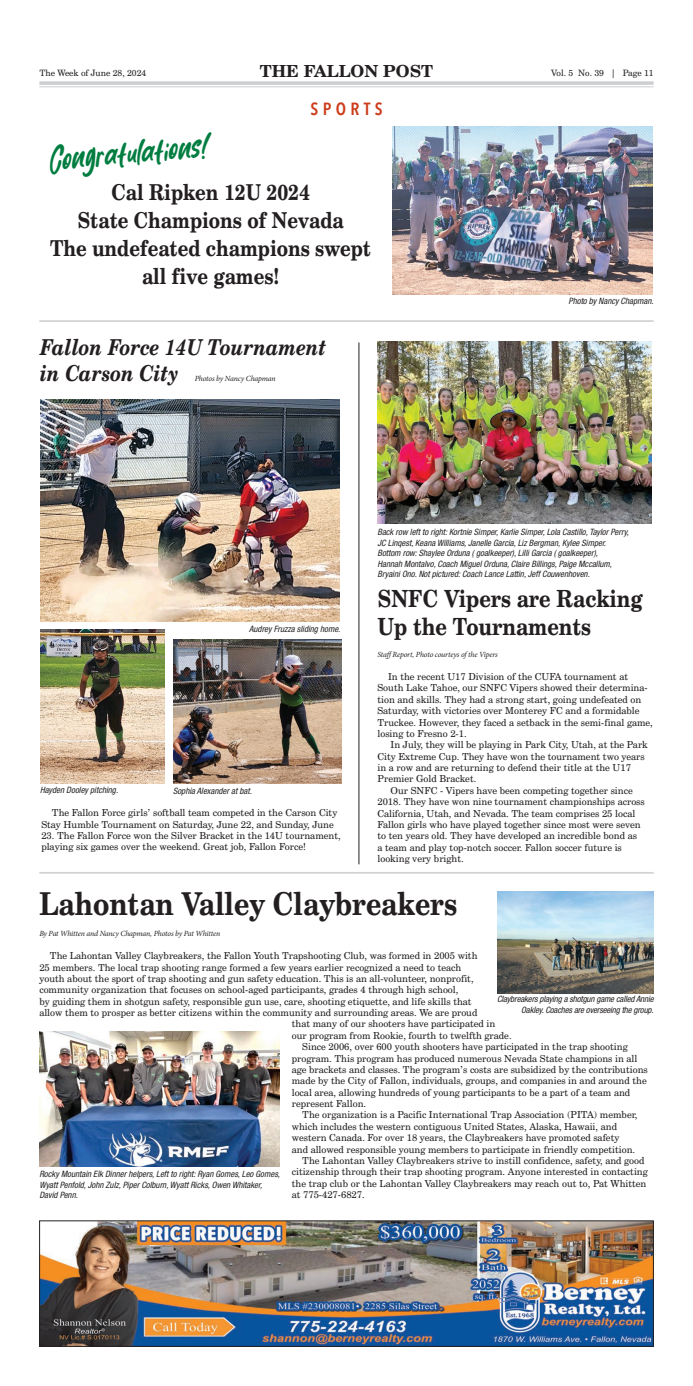
<style>
.page{position:relative;width:693px;height:1386px;background:#fff}
.page>*{position:absolute;margin:0;border:0;box-sizing:border-box;transform-origin:0 0}
.t1{font:700 31.5px "Century Schoolbook BT";color:#231f20;scale:.85 1}
.t2{font:28px "Bitcheese";color:#007d40;scale:.85 1}
.t3{font:700 23.62px/28px "Century Schoolbook BT";color:#231f20;scale:.85 1}
.t4{font:700 21.88px/28px "Century Schoolbook BT";color:#231f20;text-align:center;scale:.85 1}
.t5{font:italic 700 21.88px/26.2px "Century Schoolbook BT";color:#231f20;scale:.85 1}
.t6{font:600 17.5px "Avenir Next Condensed";letter-spacing:.25em;color:#cc3d1b}
.t7{font:700 16.62px "Century Schoolbook BT";color:#231f20}
.t8{font:9.62px/11.4px "Century Schoolbook BT";color:#231f20}
.t9{font:italic condensed 8.75px/10.5px "Helvetica Neue";color:#231f20}
.t10{font:8.75px "Century Schoolbook BT";color:#231f20}
.t11{font:italic 7.88px "Minion Pro";letter-spacing:-.025em;color:#231f20}
</style>
<div class="page">
<hr style="left:39px;top:81px;width:615px;height:4px;background:#d4d5d7">
<hr style="left:39px;top:86px;width:615px;height:1px;background:#cdced0">
<img style="left:41px;top:1223px;width:611px;height:122px">
<div style="left:39px;top:1221px;width:615px;height:126px;border:1px solid #231f20"></div>
<img style="left:497px;top:891px;width:157px;height:102px">
<img style="left:39px;top:1032px;width:240px;height:135px">
<img style="left:173px;top:640px;width:168px;height:143px">
<img style="left:41px;top:629px;width:124px;height:154px">
<img style="left:40px;top:400px;width:300px;height:222px">
<img style="left:377px;top:342px;width:275px;height:182px">
<img style="left:393px;top:126px;width:259px;height:168px">
<hr style="left:39px;top:320px;width:615px;height:2px;background:#d1d2d4">
<hr style="left:39px;top:872px;width:615px;height:2px;background:#d1d2d4">
<hr style="left:359px;top:343px;width:1px;height:521px;background:#231f20">
<p class="t10" style="left:39px;top:70px;width:108px">The Week of June 28, 2024</p>
<h3 class="t7" style="left:260px;top:65px;width:175px">THE FALLON POST</h3>
<p class="t10" style="left:551px;top:70px;width:104px">Vol. 5 No. 39 | Page 11</p>
<h3 class="t6" style="left:310px;top:94px;width:74px">SPORTS</h3>
<h2 class="t2" style="left:48px;top:143px;width:187px;rotate:-5deg">Congratulations!</h2>
<h3 class="t4" style="left:50px;top:181px;width:379px">Cal Ripken 12U 2024<br>State Champions of Nevada<br>The undefeated champions swept all five games!</h3>
<h3 class="t5" style="left:40px;top:336px;width:339px">Fallon Force 14U Tournament in Carson City</h3>
<p class="t11" style="left:195px;top:375px;width:82px">Photos by Nancy Chapman</p>
<p class="t9" style="left:569px;top:296px;width:87px">Photo by Nancy Chapman.</p>
<p class="t9" style="left:249px;top:624px;width:93px">Audrey Fruzza sliding home.</p>
<p class="t9" style="left:40px;top:786px;width:80px">Hayden Dooley pitching.</p>
<p class="t9" style="left:173px;top:786px;width:80px">Sophia Alexander at bat.</p>
<p class="t8" style="left:41px;top:808px;width:297px;text-indent:11px">The Fallon Force girls’ softball team competed in the Carson City<br>Stay Humble Tournament on Saturday, June 22, and Sunday, June</p>
<p class="t8" style="left:41px;top:831px;width:301px">23. The Fallon Force won the Silver Bracket in the 14U tournament, playing six games over the weekend. Great job, Fallon Force!</p>
<p class="t9" style="left:377px;top:528px;width:253px">Back row left to right: Kortnie Simper, Karlie Simper, Lola Castillo, Taylor Perry, JC Linqest, Keana Williams, Janelle Garcia, Liz Bergman, Kylee Simper.<br>Bottom row: Shaylee Orduna ( goalkeeper), Lilli Garcia ( goalkeeper),<br>Hannah Montalvo, Coach Miguel Orduna, Claire Billings, Paige Mccallum, Bryaini Ono. Not pictured: Coach Lance Lattin, Jeff Couwenhoven.</p>
<h3 class="t3" style="left:377px;top:587px;width:314px">SNFC Vipers are Racking<br>Up the Tournaments</h3>
<p class="t11" style="left:377px;top:652px;width:122px">StaffReport, Photo courteys of the Vipers</p>
<p class="t8" style="left:377px;top:672px;width:277px;text-indent:11px">In the recent U17 Division of the CUFA tournament at South Lake Tahoe, our SNFC Vipers showed their determina&shy;tion and skills. They had a strong start, going undefeated on Saturday, with victories over Monterey FC and a formidable Truckee. However, they faced a setback in the semi-final game, losing to Fresno 2-1.</p>
<p class="t8" style="left:391px;top:740px;width:259px">In July, they will be playing in Park City, Utah, at the Park</p>
<p class="t8" style="left:377px;top:752px;width:269px">City Extreme Cup. They have won the tournament two years</p>
<p class="t8" style="left:377px;top:763px;width:255px">in a row and are returning to defend their title at the U17</p>
<p class="t8" style="left:377px;top:774px;width:100px">Premier Gold Bracket.</p>
<p class="t8" style="left:391px;top:786px;width:244px">Our SNFC - Vipers have been competing together since</p>
<p class="t8" style="left:377px;top:797px;width:269px">2018. They have won nine tournament championships across</p>
<p class="t8" style="left:377px;top:808px;width:259px">California, Utah, and Nevada. The team comprises 25 local</p>
<p class="t8" style="left:377px;top:820px;width:265px">Fallon girls who have played together since most were seven</p>
<p class="t8" style="left:377px;top:831px;width:261px">to ten years old. They have developed an incredible bond as</p>
<p class="t8" style="left:377px;top:843px;width:246px">a team and play top-notch soccer. Fallon soccer future is</p>
<p class="t8" style="left:377px;top:854px;width:88px">looking very bright.</p>
<h1 class="t1" style="left:39px;top:892px;width:493px">Lahontan Valley Claybreakers</h1>
<p class="t11" style="left:39px;top:931px;width:182px">By Pat Whitten and Nancy Chapman, Photos by Pat Whitten</p>
<p class="t8" style="left:50px;top:951px;width:429px">The Lahontan Valley Claybreakers, the Fallon Youth Trapshooting Club, was formed in 2005 with</p>
<p class="t8" style="left:39px;top:962px;width:423px">25 members. The local trap shooting range formed a few years earlier recognized a need to teach</p>
<p class="t8" style="left:39px;top:974px;width:436px">youth about the sport of trap shooting and gun safety education. This is an all-volunteer, nonprofit,</p>
<p class="t8" style="left:39px;top:985px;width:421px">community organization that focuses on school-aged participants, grades 4 through high school,</p>
<p class="t8" style="left:39px;top:997px;width:434px">by guiding them in shotgun safety, responsible gun use, care, shooting etiquette, and life skills that</p>
<p class="t8" style="left:39px;top:1008px;width:440px">allow them to prosper as better citizens within the community and surrounding areas. We are proud</p>
<p class="t8" style="left:292px;top:1019px;width:205px">that many of our shooters have participated in</p>
<p class="t8" style="left:292px;top:1031px;width:221px">our program from Rookie, fourth to twelfth grade.</p>
<p class="t8" style="left:302px;top:1042px;width:327px">Since 2006, over 600 youth shooters have participated in the trap shooting</p>
<p class="t8" style="left:292px;top:1053px;width:347px">program. This program has produced numerous Nevada State champions in all</p>
<p class="t8" style="left:292px;top:1065px;width:358px">age brackets and classes. The program’s costs are subsidized by the contributions</p>
<p class="t8" style="left:292px;top:1076px;width:356px">made by the City of Fallon, individuals, groups, and companies in and around the</p>
<p class="t8" style="left:292px;top:1088px;width:340px">local area, allowing hundreds of young participants to be a part of a team and</p>
<p class="t8" style="left:292px;top:1099px;width:76px">represent Fallon.</p>
<p class="t8" style="left:302px;top:1110px;width:337px">The organization is a Pacific International Trap Association (PITA) member,</p>
<p class="t8" style="left:292px;top:1122px;width:327px">which includes the western contiguous United States, Alaska, Hawaii, and</p>
<p class="t8" style="left:292px;top:1133px;width:329px">western Canada. For over 18 years, the Claybreakers have promoted safety</p>
<p class="t8" style="left:292px;top:1144px;width:345px">and allowed responsible young members to participate in friendly competition.</p>
<p class="t8" style="left:302px;top:1156px;width:344px">The Lahontan Valley Claybreakers strive to instill confidence, safety, and good</p>
<p class="t8" style="left:292px;top:1167px;width:358px">citizenship through their trap shooting program. Anyone interested in contacting</p>
<p class="t8" style="left:292px;top:1179px;width:356px">the trap club or the Lahontan Valley Claybreakers may reach out to, Pat Whitten</p>
<p class="t8" style="left:292px;top:1190px;width:74px">at 775-427-6827.</p>
<p class="t9" style="left:497px;top:995px;width:158px;text-align:right">Claybreakers playing a shotgun game called Annie<br>Oakley. Coaches are overseeing the group.</p>
<p class="t9" style="left:39px;top:1170px;width:242px">Rocky Mountain Elk Dinner helpers, Left to right: Ryan Gomes, Leo Gomes,<br>Wyatt Penfold, John Zulz, Piper Colburn, Wyatt Ricks, Owen Whitaker,<br>David Penn.</p>
</div>
